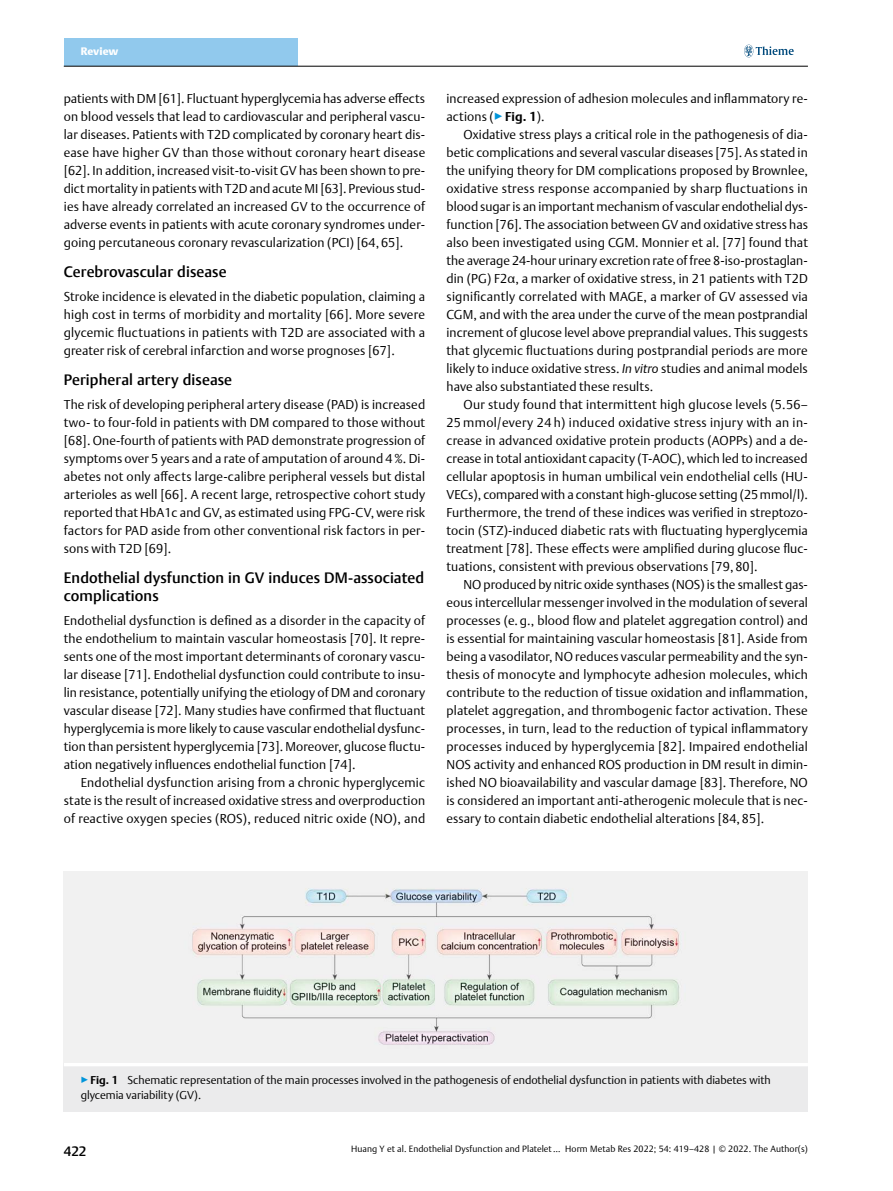
<style>
.page{position:relative;width:893px;height:1191px;background:#fff}
.page>*{position:absolute;margin:0;border:0;box-sizing:border-box;transform-origin:0 0}
.t1{font:500 15px/18px "Thieme Argo 2011";letter-spacing:.01em;color:#000}
.t2{font:500 13.5px "Thieme Argo 2011";color:#000}
.t3{font:300 12.75px/18px "Thieme Argo 2011";letter-spacing:.01em;color:#000;text-align:justify}
.t4{font:300 11.25px/15px "Thieme Argo 2011";color:#000}
.t5{font:900 10.8px "Thieme Argo 2011";letter-spacing:-.005em;color:#fff}
.t6{font:300 9px "Thieme Argo 2011";letter-spacing:.01em;color:#000}
.s1{color:#0095da}
.s2{font-weight:700}
.s3{font-style:italic}
</style>
<div class="page">
<div style="left:64px;top:38px;width:234px;height:28px;background:#91c9ed"></div>
<svg style="left:744px;top:45px;width:50px;height:12px"></svg>
<hr style="left:64px;top:66px;width:744px;height:1px;background:#000">
<div style="left:64px;top:1062px;width:744px;height:50px;background:#ebebec"></div>
<hr style="left:64px;top:1063px;width:744px;height:3px;background:#fff">
<img style="left:64px;top:872px;width:744px;height:190px">
<p class="t5" style="left:81px;top:44px;width:39px">Review</p>
<p class="t3" style="left:64px;top:89px;width:363px">patients with DM [61]. Fluctuant hyperglycemia has adverse effects on blood vessels that lead to cardiovascular and peripheral vascu&shy;lar diseases. Patients with T2D complicated by coronary heart dis&shy;ease have higher GV than those without coronary heart disease [62]. In addition, increased visit-to-visit GV has been shown to pre&shy;dict mortality in patients with T2D and acute MI [63]. Previous stud&shy;ies have already correlated an increased GV to the occurrence of adverse events in patients with acute coronary syndromes under&shy;going percutaneous coronary revascularization (PCI) [64, 65].</p>
<p class="t1" style="left:64px;top:262px;width:164px">Cerebrovascular disease</p>
<p class="t3" style="left:64px;top:287px;width:363px">Stroke incidence is elevated in the diabetic population, claiming a high cost in terms of morbidity and mortality [66]. More severe glycemic fluctuations in patients with T2D are associated with a greater risk of cerebral infarction and worse prognoses [67].</p>
<p class="t1" style="left:64px;top:370px;width:170px">Peripheral artery disease</p>
<p class="t3" style="left:64px;top:395px;width:363px">The risk of developing peripheral artery disease (PAD) is increased two- to four-fold in patients with DM compared to those without [68]. One-fourth of patients with PAD demonstrate progression of symptoms over 5 years and a rate of amputation of around 4%. Di&shy;abetes not only affects large-calibre peripheral vessels but distal arterioles as well [66]. A recent large, retrospective cohort study reported that HbA1c and GV, as estimated using FPG-CV, were risk factors for PAD aside from other conventional risk factors in per&shy;sons with T2D [69].</p>
<p class="t1" style="left:64px;top:568px;width:362px">Endothelial dysfunction in GV induces DM-associated complications</p>
<p class="t3" style="left:64px;top:611px;width:363px">Endothelial dysfunction is defined as a disorder in the capacity of the endothelium to maintain vascular homeostasis [70]. It repre&shy;sents one of the most important determinants of coronary vascu&shy;lar disease [71]. Endothelial dysfunction could contribute to insu&shy;lin resistance, potentially unifying the etiology of DM and coronary vascular disease [72]. Many studies have confirmed that fluctuant hyperglycemia is more likely to cause vascular endothelial dysfunc&shy;tion than persistent hyperglycemia [73]. Moreover, glucose fluctu&shy;ation negatively influences endothelial function [74].</p>
<p class="t3" style="left:64px;top:773px;width:363px;text-indent:17px">Endothelial dysfunction arising from a chronic hyperglycemic state is the result of increased oxidative stress and overproduction of reactive oxygen species (ROS), reduced nitric oxide (NO), and</p>
<p class="t3" style="left:446px;top:89px;width:363px">increased expression of adhesion molecules and inflammatory re&shy;actions (<span class="s1">▶</span><span class="s2">Fig. 1</span>).</p>
<p class="t3" style="left:446px;top:125px;width:363px;text-indent:17px">Oxidative stress plays a critical role in the pathogenesis of dia&shy;betic complications and several vascular diseases [75]. As stated in the unifying theory for DM complications proposed by Brownlee, oxidative stress response accompanied by sharp fluctuations in blood sugar is an important mechanism of vascular endothelial dys&shy;function [76]. The association between GV and oxidative stress has also been investigated using CGM. Monnier et al. [77] found that the average 24-hour urinary excretion rate of free 8-iso-prostaglan&shy;din (PG) F2α, a marker of oxidative stress, in 21 patients with T2D significantly correlated with MAGE, a marker of GV assessed via CGM, and with the area under the curve of the mean postprandial increment of glucose level above preprandial values. This suggests that glycemic fluctuations during postprandial periods are more likely to induce oxidative stress. <span class="s3">In vitro</span> studies and animal models have also substantiated these results.</p>
<p class="t3" style="left:446px;top:395px;width:363px;text-indent:17px">Our study found that intermittent high glucose levels (5.56– 25 mmol/every 24 h) induced oxidative stress injury with an in&shy;crease in advanced oxidative protein products (AOPPs) and a de&shy;crease in total antioxidant capacity (T-AOC), which led to increased cellular apoptosis in human umbilical vein endothelial cells (HU-VECs), compared with a constant high-glucose setting (25mmol/l).<br>Furthermore, the trend of these indices was verified in streptozo&shy;tocin (STZ)-induced diabetic rats with fluctuating hyperglycemia treatment [78]. These effects were amplified during glucose fluc&shy;tuations, consistent with previous observations [79, 80].</p>
<p class="t3" style="left:446px;top:575px;width:363px;text-indent:17px">NO produced by nitric oxide synthases (NOS) is the smallest gas&shy;eous intercellular messenger involved in the modulation of several processes (e. g., blood flow and platelet aggregation control) and is essential for maintaining vascular homeostasis [81]. Aside from being a vasodilator, NO reduces vascular permeability and the syn&shy;thesis of monocyte and lymphocyte adhesion molecules, which contribute to the reduction of tissue oxidation and inflammation, platelet aggregation, and thrombogenic factor activation. These processes, in turn, lead to the reduction of typical inflammatory processes induced by hyperglycemia [82]. Impaired endothelial NOS activity and enhanced ROS production in DM result in dimin&shy;ished NO bioavailability and vascular damage [83]. Therefore, NO is considered an important anti-atherogenic molecule that is nec&shy;essary to contain diabetic endothelial alterations [84, 85].</p>
<p class="t4" style="left:81px;top:1072px;width:691px"><span class="s1">▶</span><span class="s2">Fig. 1</span> Schematic representation of the main processes involved in the pathogenesis of endothelial dysfunction in patients with diabetes with glycemia variability (GV).</p>
<p class="t2" style="left:64px;top:1142px;width:24px">422</p>
<p class="t6" style="left:351px;top:1143px;width:458px">Huang Y et al. Endothelial Dysfunction and Platelet … Horm Metab Res 2022; 54: 419–428 | © 2022. The Author(s)</p>
</div>
